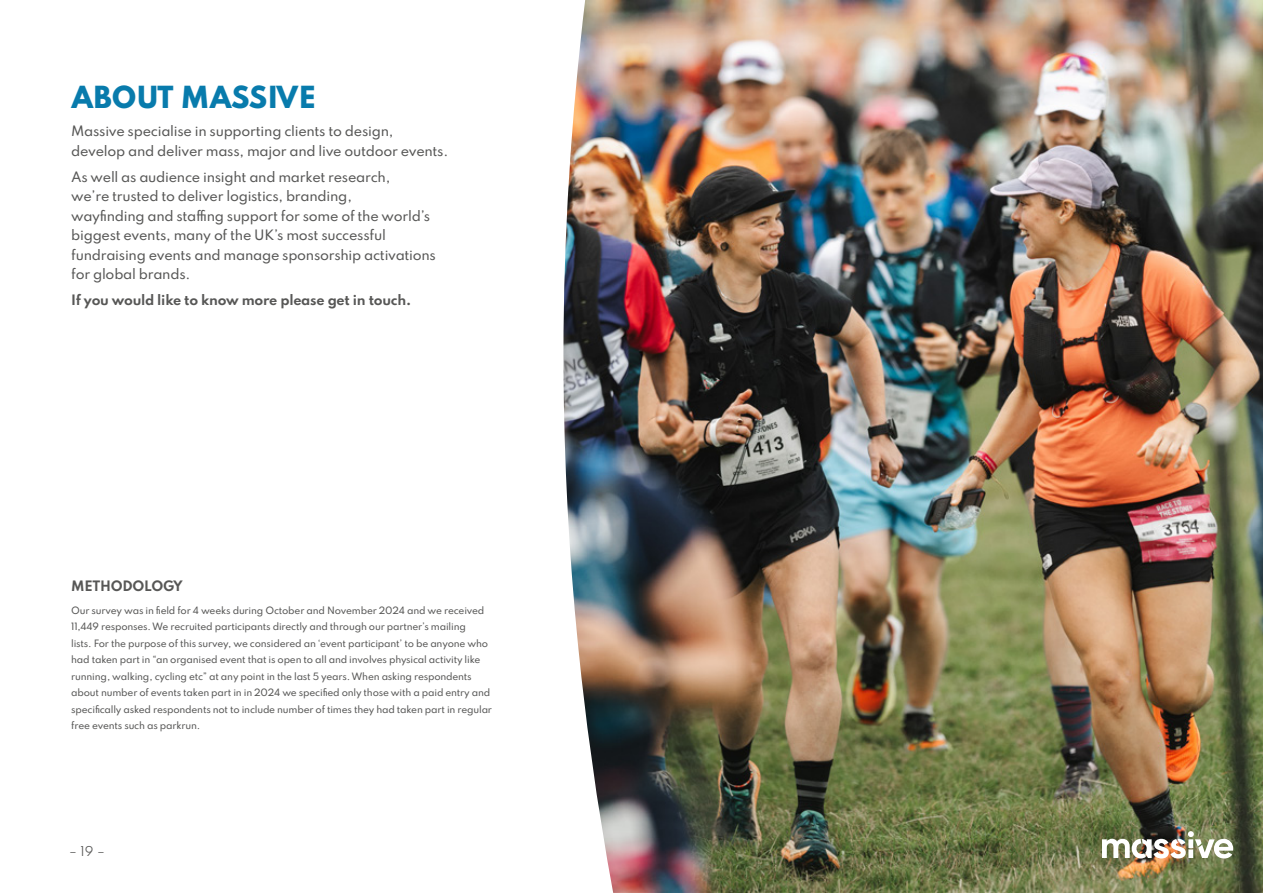
<style>
.page{position:relative;width:1263px;height:893px;background:#fff}
.page>*{position:absolute;margin:0;border:0;box-sizing:border-box;transform-origin:0 0}
.t1{font:800 27px "Spartan";color:#087bac}
.t2{font:500 12.75px/19.5px "Spartan";letter-spacing:-.02em;color:#575756}
.t3{font:700 12.75px "Spartan";letter-spacing:-.02em;color:#575756}
.t4{font:12px "Spartan";color:#575756}
.t5{font:500 9px/16.5px "Spartan";letter-spacing:-.02em;color:#575756}
</style>
<div class="page">
<img style="left:563px;top:0;width:700px;height:893px">
<img style="left:1102px;top:831px;width:131px;height:27px">
<h1 class="t1" style="left:71px;top:77px;width:247px">ABOUT MASSIVE</h1>
<h2 class="t2" style="left:71px;top:121px;width:379px">Massive specialise in supporting clients to design, develop and deliver mass, major and live outdoor events.</h2>
<p class="t2" style="left:71px;top:166px;width:366px">As well as audience insight and market research,<br>we’re trusted to deliver logistics, branding,<br>wayfinding and staffing support for some of the world’s biggest events, many of the UK’s most successful fundraising events and manage sponsorship activations for global brands.</p>
<h2 class="t3" style="left:71px;top:290px;width:342px">If you would like to know more please get in touch.</h2>
<h2 class="t3" style="left:71px;top:576px;width:113px">METHODOLOGY</h2>
<p class="t5" style="left:71px;top:602px;width:422px">Our survey was in field for 4 weeks during October and November 2024 and we received 11,449 responses. We recruited participants directly and through our partner’s mailing<br>lists. For the purpose of this survey, we considered an ‘event participant’ to be anyone who had taken part in “an organised event that is open to all and involves physical activity like running, walking, cycling etc” at any point in the last 5 years. When asking respondents about number of events taken part in in 2024 we specified only those with a paid entry and specifically asked respondents not to include number of times they had taken part in regular free events such as parkrun.</p>
<h3 class="t4" style="left:69px;top:842px;width:37px">– 19 –</h3>
</div>
